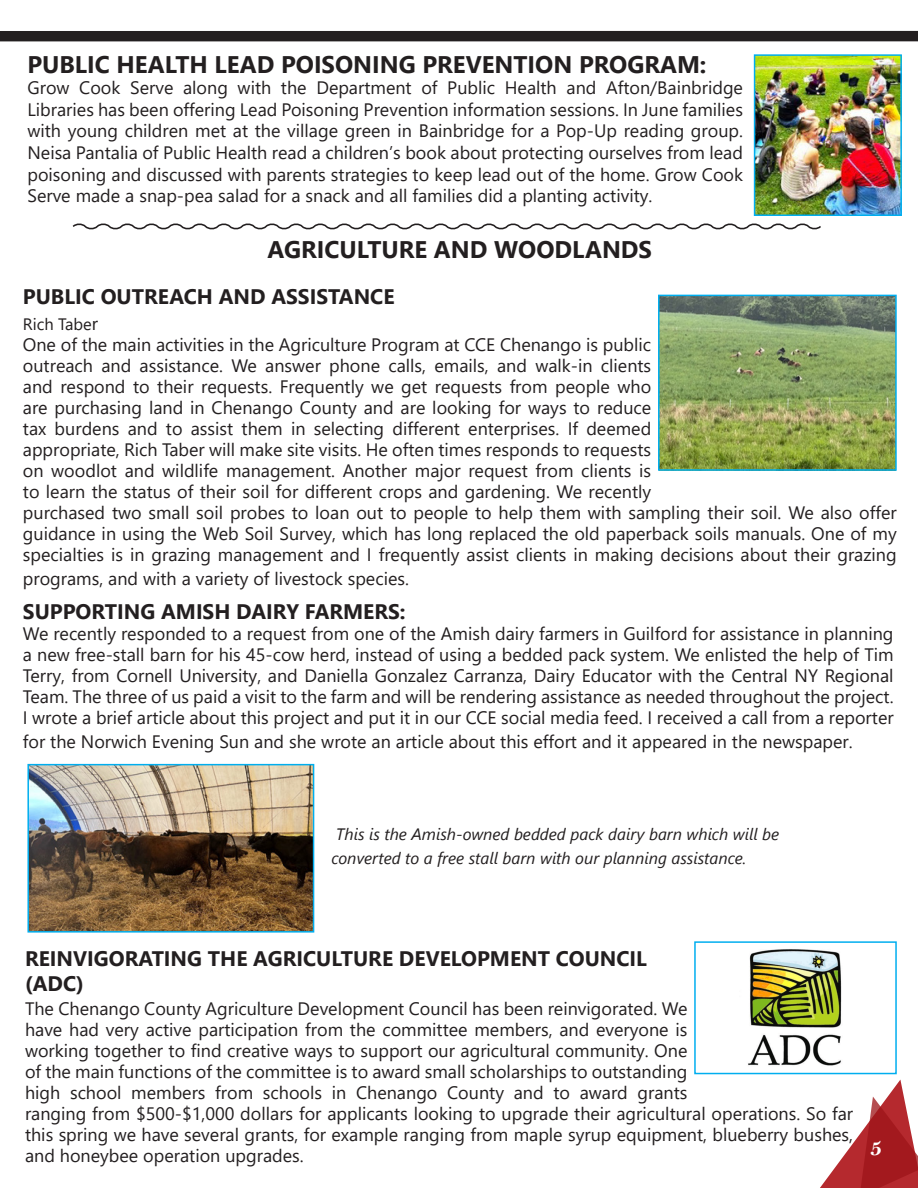
<style>
.page{position:relative;width:918px;height:1188px;background:#fff}
.page>*{position:absolute;margin:0;border:0;box-sizing:border-box;transform-origin:0 0}
.t1{font:700 24px "Segoe UI";color:#231f20}
.t2{font:24px "Bell MT Bold";color:#fff}
.t3{font:700 21px/25.2px "Segoe UI";color:#231f20}
.t4{font:18px/21px "Segoe UI";color:#231f20}
.t5{font:italic 16.5px/24px "Segoe UI";color:#231f20}
.t6{font:16.5px "Segoe UI";color:#231f20}
.s1{font-size:18px}
</style>
<div class="page">
<svg style="left:820px;top:1080px;width:98px;height:108px"></svg>
<div style="left:0;top:31px;width:918px;height:10px;background:#231f20"></div>
<img style="left:661px;top:298px;width:233px;height:170px">
<div style="left:658px;top:295px;width:239px;height:176px;border:2px solid #00aeef"></div>
<img style="left:30px;top:767px;width:281px;height:163px">
<div style="left:27px;top:764px;width:287px;height:169px;border:2px solid #00aeef"></div>
<img style="left:748px;top:949px;width:94px;height:117px">
<div style="left:694px;top:941px;width:203px;height:133px;border:2px solid #00aeef"></div>
<img style="left:757px;top:57px;width:142px;height:156px">
<div style="left:754px;top:54px;width:148px;height:162px;border:2px solid #00aeef"></div>
<svg style="left:72px;top:223px;width:749px;height:7px"></svg>
<p class="t1" style="left:27px;top:41px;width:681px">PUBLIC HEALTH LEAD POISONING PREVENTION PROGRAM:</p>
<p class="t4" style="left:27px;top:75px;width:717px;line-height:21.6px;text-align:justify">Grow Cook Serve along with the Department of Public Health and Afton/Bainbridge Libraries has been offering Lead Poisoning Prevention information sessions. In June families with young children met at the village green in Bainbridge for a Pop-Up reading group.<br>Neisa Pantalia of Public Health read a children’s book about protecting ourselves from lead poisoning and discussed with parents strategies to keep lead out of the home. Grow Cook Serve made a snap-pea salad for a snack and all families did a planting activity.</p>
<p class="t1" style="left:268px;top:226px;width:386px">AGRICULTURE AND WOODLANDS</p>
<p class="t3" style="left:23px;top:283px;width:373px">PUBLIC OUTREACH AND ASSISTANCE</p>
<p class="t6" style="left:23px;top:308px;width:77px">Rich Tabe<span class="s1">r</span></p>
<p class="t4" style="left:23px;top:332px;width:875px">One of the main activities in the Agriculture Program at CCE Chenango is public<br>outreach and assistance. We answer phone calls, emails, and walk-in clients<br>and respond to their requests. Frequently we get requests from people who<br>are purchasing land in Chenango County and are looking for ways to reduce<br>tax burdens and to assist them in selecting different enterprises. If deemed<br>appropriate, Rich Taber will make site visits. He often times responds to requests<br>on woodlot and wildlife management. Another major request from clients is<br>to learn the status of their soil for different crops and gardening. We recently<br>purchased two small soil probes to loan out to people to help them with sampling their soil. We also offer guidance in using the Web Soil Survey, which has long replaced the old paperback soils manuals. One of my specialties is in grazing management and I frequently assist clients in making decisions about their grazing</p>
<p class="t4" style="left:23px;top:566px;width:388px">programs, and with a variety of livestock species.</p>
<p class="t3" style="left:23px;top:597px;width:384px">SUPPORTING AMISH DAIRY FARMERS:</p>
<p class="t4" style="left:23px;top:622px;width:872px;text-align:justify">We recently responded to a request from one of the Amish dairy farmers in Guilford for assistance in planning a new free-stall barn for his 45-cow herd, instead of using a bedded pack system. We enlisted the help of Tim Terry, from Cornell University, and Daniella Gonzalez Carranza, Dairy Educator with the Central NY Regional Team. The three of us paid a visit to the farm and will be rendering assistance as needed throughout the project.<br>I wrote a brief article about this project and put it in our CCE social media feed. I received a call from a reporter</p>
<p class="t4" style="left:23px;top:730px;width:831px">for the Norwich Evening Sun and she wrote an article about this effort and it appeared in the newspaper.</p>
<p class="t5" style="left:331px;top:819px;width:449px">This is the Amish-owned bedded pack dairy barn which will be converted to a free stall barn with our planning assistance.</p>
<p class="t3" style="left:25px;top:944px;width:623px">REINVIGORATING THE AGRICULTURE DEVELOPMENT COUNCIL (ADC)</p>
<p class="t4" style="left:25px;top:996px;width:830px">The Chenango County Agriculture Development Council has been reinvigorated. We<br>have had very active participation from the committee members, and everyone is<br>working together to find creative ways to support our agricultural community. One<br>of the main functions of the committee is to award small scholarships to outstanding<br>high school members from schools in Chenango County and to award grants<br>ranging from $500-$1,000 dollars for applicants looking to upgrade their agricultural operations. So far this spring we have several grants, for example ranging from maple syrup equipment, blueberry bushes, and honeybee operation upgrades.</p>
<h1 class="t2" style="left:870px;top:1133px;width:14px">5</h1>
</div>
